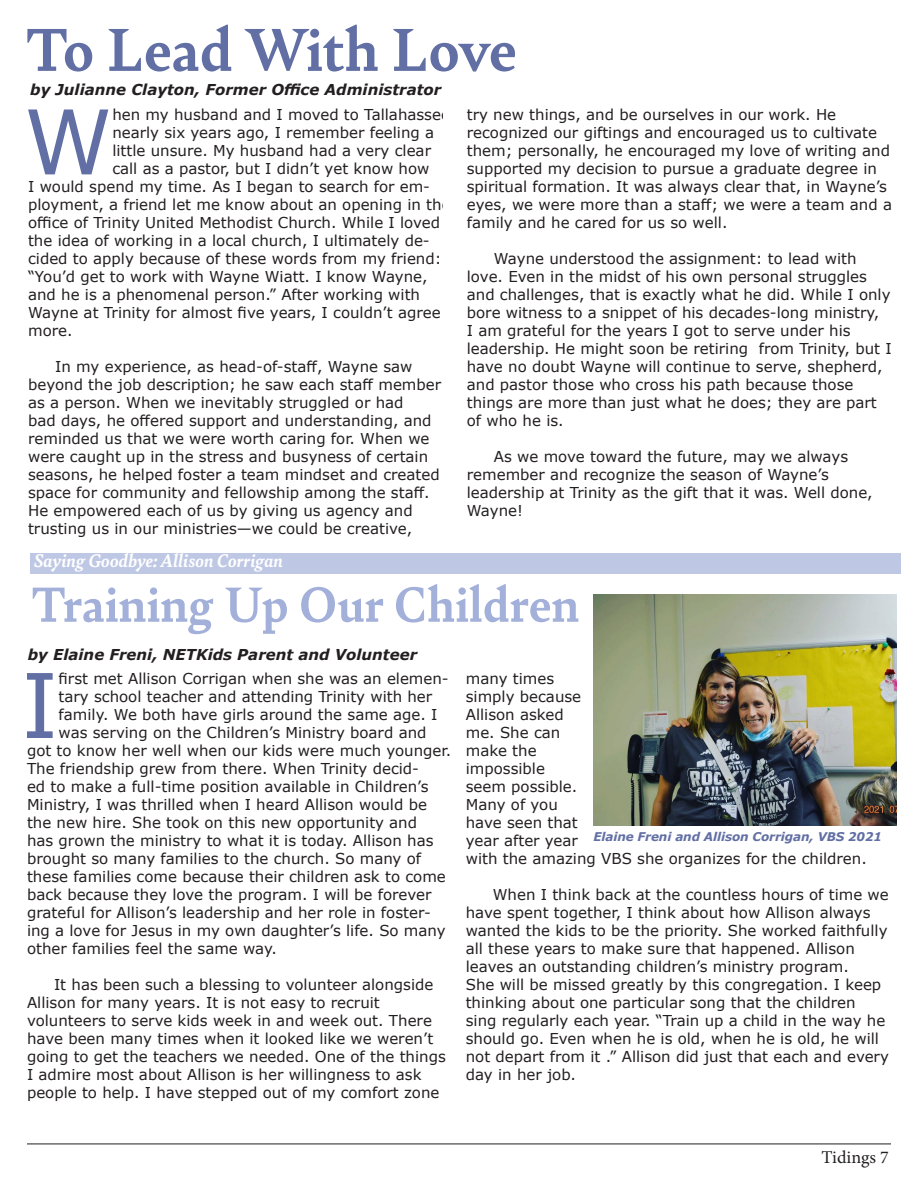
<style>
.page{position:relative;width:918px;height:1188px;background:#fff}
.page>*{position:absolute;margin:0;border:0;box-sizing:border-box;transform-origin:0 0}
.Drop_Cap{font:89.25px "Verdana";color:#616fa4}
.Article_Heading{font:700 64.5px "Bely";color:#616fa4}
.Article_Heading-2{font:700 52.5px "Bely";color:#a3b0d9}
.t1{font:italic 700 19.5px "Bely";color:#fff}
.t2{font:18px "Minion Pro";color:#231f20}
.Body{font:15px/18px "Verdana";color:#231f20}
.Drop_Cap-2{font:15px "Verdana";color:#231f20}
.t3{font:italic 700 15px "Verdana";color:#231f20}
.t4{font:italic 700 12px "Verdana";letter-spacing:-.01em;color:#616fa4}
</style>
<div class="page">
<hr style="left:27px;top:1144px;width:864px;height:1px;background:#231f20">
<img style="left:593px;top:594px;width:303px;height:231px">
<div style="left:31px;top:553px;width:870px;height:21px;background:#bec7e4"></div>
<p class="Article_Heading" style="left:25px;top:4px;width:493px">To Lead With Love</p>
<p class="t3" style="left:30px;top:79px;width:413px">by Julianne Clayton, Former Office Administrator</p>
<p class="Drop_Cap" style="left:24px;top:81px;width:90px">W</p>
<p class="Drop_Cap-2" style="left:112px;top:105px;width:339px">hen my husband and I moved to Tallahassee</p>
<p class="Drop_Cap-2" style="left:112px;top:123px;width:323px">nearly six years ago, I remember feeling a</p>
<p class="Drop_Cap-2" style="left:112px;top:141px;width:320px">little unsure. My husband had a very clear</p>
<p class="Drop_Cap-2" style="left:112px;top:159px;width:319px">call as a pastor, but I didn’t yet know how</p>
<p class="Drop_Cap-2" style="left:28px;top:177px;width:404px">I would spend my time. As I began to search for em-</p>
<p class="Drop_Cap-2" style="left:28px;top:195px;width:424px">ployment, a friend let me know about an opening in the</p>
<p class="Drop_Cap-2" style="left:28px;top:213px;width:414px">office of Trinity United Methodist Church. While I loved</p>
<p class="Drop_Cap-2" style="left:28px;top:231px;width:403px">the idea of working in a local church, I ultimately de-</p>
<p class="Drop_Cap-2" style="left:28px;top:249px;width:415px">cided to apply because of these words from my friend:</p>
<p class="Drop_Cap-2" style="left:28px;top:267px;width:401px">“You’d get to work with Wayne Wiatt. I know Wayne,</p>
<p class="Drop_Cap-2" style="left:28px;top:285px;width:394px">and he is a phenomenal person.” After working with</p>
<p class="Drop_Cap-2" style="left:28px;top:303px;width:414px">Wayne at Trinity for almost five years, I couldn’t agree</p>
<p class="Drop_Cap-2" style="left:28px;top:321px;width:46px">more.</p>
<p class="Body" style="left:28px;top:358px;width:415px;text-indent:27px">In my experience, as head-of-staff, Wayne saw beyond the job description; he saw each staff member as a person. When we inevitably struggled or had<br>bad days, he offered support and understanding, and reminded us that we were worth caring for. When we were caught up in the stress and busyness of certain seasons, he helped foster a team mindset and created space for community and fellowship among the staff.<br>He empowered each of us by giving us agency and trusting us in our ministries—we could be creative,</p>
<h3 class="t1" style="left:34px;top:547px;width:251px">Saying Goodbye: Allison Corrigan</h3>
<p class="Body" style="left:467px;top:106px;width:427px">try new things, and be ourselves in our work. He recognized our giftings and encouraged us to cultivate them; personally, he encouraged my love of writing and supported my decision to pursue a graduate degree in spiritual formation. It was always clear that, in Wayne’s eyes, we were more than a staff; we were a team and a family and he cared for us so well.</p>
<p class="Body" style="left:467px;top:250px;width:426px;text-indent:27px">Wayne understood the assignment: to lead with love. Even in the midst of his own personal struggles and challenges, that is exactly what he did. While I only bore witness to a snippet of his decades-long ministry,<br>I am grateful for the years I got to serve under his leadership. He might soon be retiring from Trinity, but I have no doubt Wayne will continue to serve, shepherd, and pastor those who cross his path because those things are more than just what he does; they are part of who he is.</p>
<p class="Body" style="left:467px;top:448px;width:407px;text-indent:27px">As we move toward the future, may we always remember and recognize the season of Wayne’s leadership at Trinity as the gift that it was. Well done, Wayne!</p>
<p class="Article_Heading-2" style="left:31px;top:567px;width:550px">Training Up Our Children</p>
<p class="t3" style="left:28px;top:644px;width:391px">by Elaine Freni, NETKids Parent and Volunteer</p>
<p class="Drop_Cap" style="left:21px;top:644px;width:39px">I</p>
<p class="Drop_Cap-2" style="left:59px;top:668px;width:392px">first met Allison Corrigan when she was an elemen-</p>
<p class="Drop_Cap-2" style="left:59px;top:686px;width:375px">tary school teacher and attending Trinity with her</p>
<p class="Drop_Cap-2" style="left:59px;top:704px;width:380px">family. We both have girls around the same age. I</p>
<p class="Drop_Cap-2" style="left:59px;top:722px;width:369px">was serving on the Children’s Ministry board and</p>
<p class="Drop_Cap-2" style="left:27px;top:740px;width:426px">got to know her well when our kids were much younger.</p>
<p class="Drop_Cap-2" style="left:27px;top:758px;width:394px">The friendship grew from there. When Trinity decid-</p>
<p class="Drop_Cap-2" style="left:27px;top:776px;width:403px">ed to make a full-time position available in Children’s</p>
<p class="Drop_Cap-2" style="left:27px;top:794px;width:401px">Ministry, I was thrilled when I heard Allison would be</p>
<p class="Drop_Cap-2" style="left:27px;top:812px;width:392px">the new hire. She took on this new opportunity and</p>
<p class="Drop_Cap-2" style="left:27px;top:830px;width:408px">has grown the ministry to what it is today. Allison has</p>
<p class="Drop_Cap-2" style="left:27px;top:848px;width:396px">brought so many families to the church. So many of</p>
<p class="Drop_Cap-2" style="left:27px;top:866px;width:420px">these families come because their children ask to come</p>
<p class="Drop_Cap-2" style="left:27px;top:884px;width:406px">back because they love the program. I will be forever</p>
<p class="Drop_Cap-2" style="left:27px;top:902px;width:405px">grateful for Allison’s leadership and her role in foster-</p>
<p class="Drop_Cap-2" style="left:27px;top:920px;width:420px">ing a love for Jesus in my own daughter’s life. So many</p>
<p class="Drop_Cap-2" style="left:27px;top:938px;width:252px">other families feel the same way.</p>
<p class="Body" style="left:27px;top:975px;width:420px;text-indent:27px">It has been such a blessing to volunteer alongside Allison for many years. It is not easy to recruit volunteers to serve kids week in and week out. There have been many times when it looked like we weren’t going to get the teachers we needed. One of the things I admire most about Allison is her willingness to ask people to help. I have stepped out of my comfort zone</p>
<p class="Body" style="left:466px;top:669px;width:403px">many times<br>simply because<br>Allison asked<br>me. She can<br>make the<br>impossible<br>seem possible.<br>Many of you<br>have seen that<br>year after year<br>with the amazing VBS she organizes for the children.</p>
<p class="Body" style="left:466px;top:885px;width:425px;text-indent:27px">When I think back at the countless hours of time we have spent together, I think about how Allison always wanted the kids to be the priority. She worked faithfully all these years to make sure that happened. Allison leaves an outstanding children’s ministry program.<br>She will be missed greatly by this congregation. I keep thinking about one particular song that the children sing regularly each year. “Train up a child in the way he should go. Even when he is old, when he is old, he will not depart from it .” Allison did just that each and every day in her job.</p>
<p class="t4" style="left:593px;top:829px;width:290px">Elaine Freni and Allison Corrigan, VBS 2021</p>
<p class="t2" style="left:821px;top:1145px;width:69px">Tidings 7</p>
</div>
